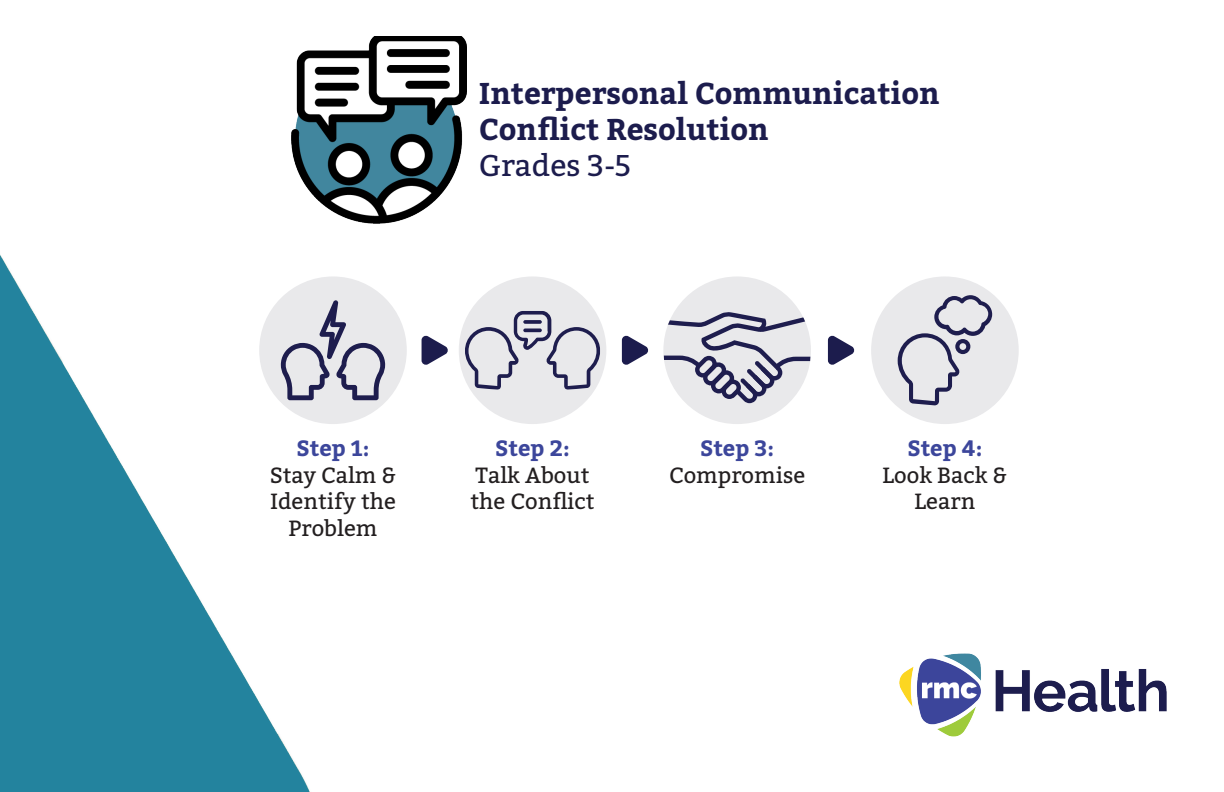
<style>
.page{position:relative;width:1224px;height:792px;background:#fff}
.page>*{position:absolute;margin:0;border:0;box-sizing:border-box;transform-origin:0 0}
.t1{font:700 30px "Bitter";color:#1c1c4d}
.t2{font:30px "Bitter";color:#1c1c4d}
.t3{font:22px/26.4px "Bitter";color:#231f20;text-align:center}
.t4{font:700 22px "Bitter";color:#3c469b}
</style>
<div class="page">
<img style="left:370px;top:36px;width:96px;height:188px">
<img style="left:0;top:42px;width:370px;height:750px">
<div style="left:259px;top:276px;width:148px;height:148px;background:#e9e9eb;border-radius:50%"></div>
<svg style="left:281px;top:300px;width:104px;height:100px"></svg>
<div style="left:663px;top:276px;width:148px;height:148px;background:#e9e9eb;border-radius:50%"></div>
<svg style="left:663px;top:312px;width:148px;height:91px"></svg>
<div style="left:459px;top:276px;width:147px;height:148px;background:#e9e9eb;border-radius:50%"></div>
<svg style="left:465px;top:311px;width:135px;height:79px"></svg>
<svg style="left:422px;top:335px;width:26px;height:30px"></svg>
<svg style="left:622px;top:335px;width:27px;height:30px"></svg>
<img style="left:899px;top:653px;width:268px;height:84px">
<svg style="left:828px;top:335px;width:27px;height:30px"></svg>
<div style="left:871px;top:276px;width:148px;height:148px;background:#e9e9eb;border-radius:50%"></div>
<svg style="left:898px;top:295px;width:94px;height:110px"></svg>
<p class="t1" style="left:479px;top:70px;width:463px">Interpersonal Communication</p>
<p class="t1" style="left:479px;top:106px;width:291px">Conflict Resolution</p>
<p class="t2" style="left:479px;top:144px;width:154px">Grades 3-5</p>
<p class="t4" style="left:296px;top:432px;width:75px">Step 1:</p>
<p class="t3" style="left:270px;top:461px;width:128px">Stay Calm &amp;<br>Identify the<br>Problem</p>
<p class="t4" style="left:495px;top:432px;width:76px">Step 2:</p>
<p class="t3" style="left:471px;top:461px;width:125px;text-align:left">Talk About the Conflict</p>
<p class="t4" style="left:700px;top:432px;width:76px">Step 3:</p>
<p class="t3" style="left:669px;top:461px;width:138px">Compromise</p>
<p class="t4" style="left:907px;top:432px;width:77px">Step 4:</p>
<p class="t3" style="left:883px;top:461px;width:126px">Look Back &amp;<br>Learn</p>
</div>
